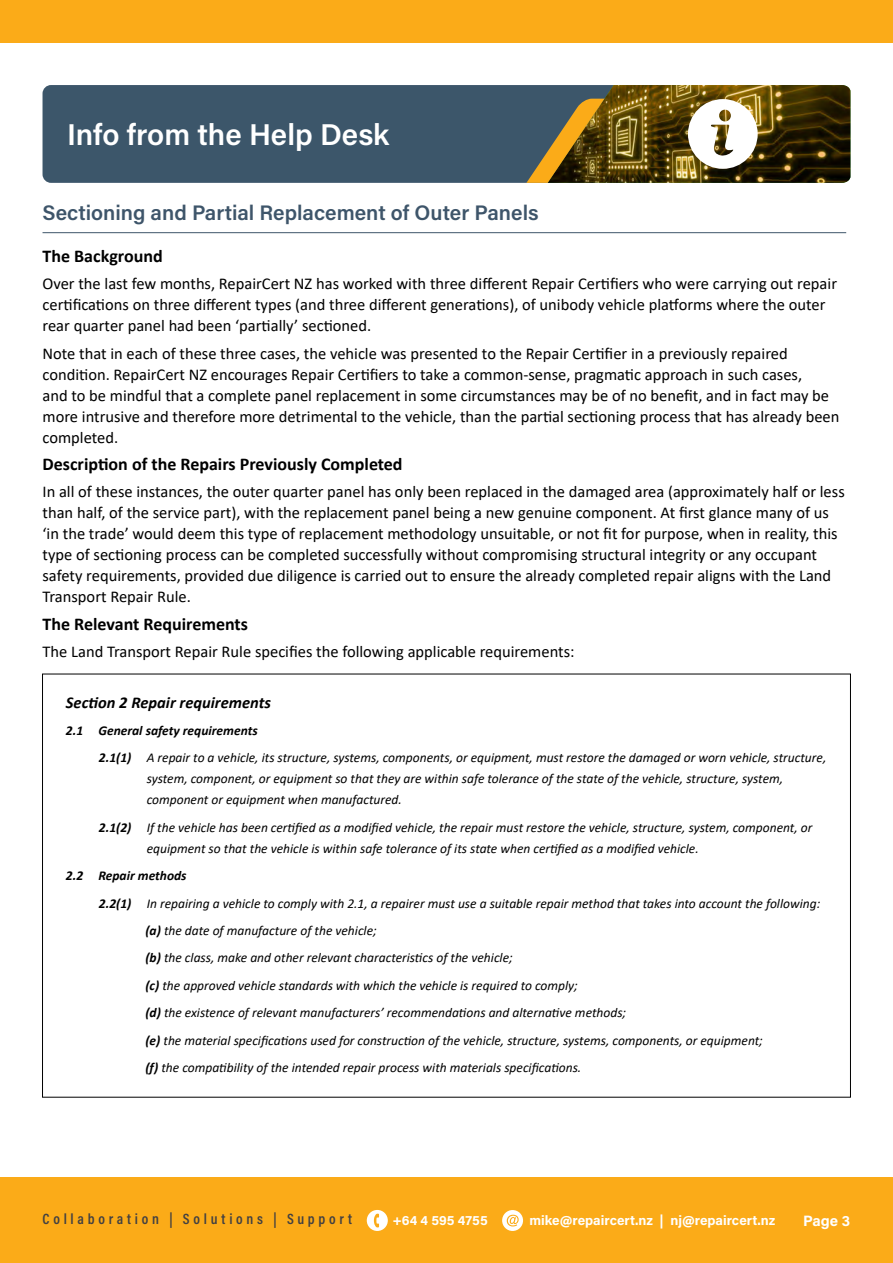
<style>
.page{position:relative;width:893px;height:1263px;background:#fff}
.page>*{position:absolute;margin:0;border:0;box-sizing:border-box;transform-origin:0 0}
.t1{font:600 30px "Acumin Pro";letter-spacing:-.005em;color:#fff}
.t2{font:600 21px "Acumin Pro";color:#3e556a}
.t3{font:700 18px "Calibri";color:#000}
.t4{font:16.5px/21px "Calibri";color:#000}
.t5{font:italic 700 16.5px "Calibri";color:#000}
.t6{font:600 15px "Acumin Pro Cond";letter-spacing:.25em;color:#414042}
.t7{font:700 15px "Acumin Pro";color:#fff}
.t8{font:italic 13.5px/21px "Calibri";color:#000}
.t9{font:700 13.5px "Acumin Pro";color:#fff}
.t10{font:italic 700 13.5px "Calibri";color:#000}
.s1{font-weight:700}
</style>
<div class="page">
<div style="left:0;top:0;width:893px;height:43px;background:#fbab18"></div>
<div style="left:0;top:1178px;width:893px;height:85px;background:#fbab18"></div>
<div style="left:367px;top:1210px;width:21px;height:21px;background:#fff;border-radius:50%"></div>
<svg style="left:374px;top:1214px;width:5px;height:13px"></svg>
<div style="left:502px;top:1210px;width:21px;height:21px;background:#fff;border-radius:50%"></div>
<svg style="left:507px;top:1215px;width:12px;height:11px"></svg>
<div style="left:43px;top:85px;width:728px;height:98px;background:#3c566a;border-radius:9px"></div>
<hr style="left:43px;top:232px;width:803px;height:1px;background:#3e556a">
<img style="left:526px;top:85px;width:324px;height:98px">
<h1 class="t1" style="left:67px;top:113px;width:324px">Info from the Help Desk</h1>
<p class="t2" style="left:43px;top:198px;width:497px">Sectioning and Partial Replacement of Outer Panels</p>
<p class="t3" style="left:43px;top:243px;width:122px">The Background</p>
<p class="t4" style="left:43px;top:273px;width:796px">Over the last few months, RepairCert NZ has worked with three different Repair Certifiers who were carrying out repair certifications on three different types (and three different generations), of unibody vehicle platforms where the outer rear quarter panel had been ‘partially’ sectioned.</p>
<p class="t4" style="left:43px;top:342px;width:798px">Note that in each of these three cases, the vehicle was presented to the Repair Certifier in a previously repaired condition. RepairCert NZ encourages Repair Certifiers to take a common-sense, pragmatic approach in such cases,<br>and to be mindful that a complete panel replacement in some circumstances may be of no benefit, and in fact may be more intrusive and therefore more detrimental to the vehicle, than the partial sectioning process that has already been completed.</p>
<p class="t3" style="left:43px;top:451px;width:362px">Description of the Repairs Previously Completed</p>
<p class="t4" style="left:43px;top:481px;width:804px">In all of these instances, the outer quarter panel has only been replaced in the damaged area (approximately half or less than half, of the service part), with the replacement panel being a new genuine component. At first glance many of us ‘in the trade’ would deem this type of replacement methodology unsuitable, or not fit for purpose, when in reality, this type of sectioning process can be completed successfully without compromising structural integrity or any occupant safety requirements, provided due diligence is carried out to ensure the already completed repair aligns with the Land Transport Repair Rule.</p>
<p class="t3" style="left:43px;top:611px;width:207px">The Relevant Requirements</p>
<p class="t4" style="left:43px;top:641px;width:534px">The Land Transport Repair Rule specifies the following applicable requirements:</p>
<p class="t5" style="left:66px;top:690px;width:207px">Section 2 Repair requirements</p>
<p class="t8" style="left:99px;top:716px;width:729px;line-height:27.5px;text-indent:-33px"><span class="s1">2.1 General safety requirements<br>2.1(1)</span> A repair to a vehicle, its structure, systems, components, or equipment, must restore the damaged or worn vehicle, structure,</p>
<p class="t8" style="left:147px;top:768px;width:638px">system, component, or equipment so that they are within safe tolerance of the state of the vehicle, structure, system, component or equipment when manufactured.</p>
<p class="t8" style="left:147px;top:816px;width:667px;text-indent:-48px"><span class="s1">2.1(2)</span> If the vehicle has been certified as a modified vehicle, the repair must restore the vehicle, structure, system, component, or equipment so that the vehicle is within safe tolerance of its state when certified as a modified vehicle.</p>
<p class="t10" style="left:66px;top:866px;width:122px">2.2 Repair methods</p>
<p class="t8" style="left:99px;top:892px;width:723px"><span class="s1">2.2(1)</span> In repairing a vehicle to comply with 2.1, a repairer must use a suitable repair method that takes into account the following:</p>
<p class="t8" style="left:145px;top:919px;width:233px"><span class="s1">(a)</span> the date of manufacture of the vehicle;</p>
<p class="t8" style="left:145px;top:947px;width:369px"><span class="s1">(b)</span> the class, make and other relevant characteristics of the vehicle;</p>
<p class="t8" style="left:145px;top:974px;width:434px"><span class="s1">(c)</span> the approved vehicle standards with which the vehicle is required to comply;</p>
<p class="t8" style="left:145px;top:1001px;width:482px"><span class="s1">(d)</span> the existence of relevant manufacturers’ recommendations and alternative methods;</p>
<p class="t8" style="left:145px;top:1029px;width:619px"><span class="s1">(e)</span> the material specifications used for construction of the vehicle, structure, systems, components, or equipment;</p>
<p class="t8" style="left:145px;top:1056px;width:437px"><span class="s1">(f)</span> the compatibility of the intended repair process with materials specifications.</p>
<p class="t6" style="left:43px;top:1209px;width:311px">Collaboration | Solutions | Support</p>
<p class="t9" style="left:392px;top:1210px;width:97px">+64 4 595 4755</p>
<p class="t9" style="left:529px;top:1210px;width:247px">mike@repaircert.nz | nj@repaircert.nz</p>
<p class="t7" style="left:803px;top:1210px;width:49px">Page 3</p>
</div>
